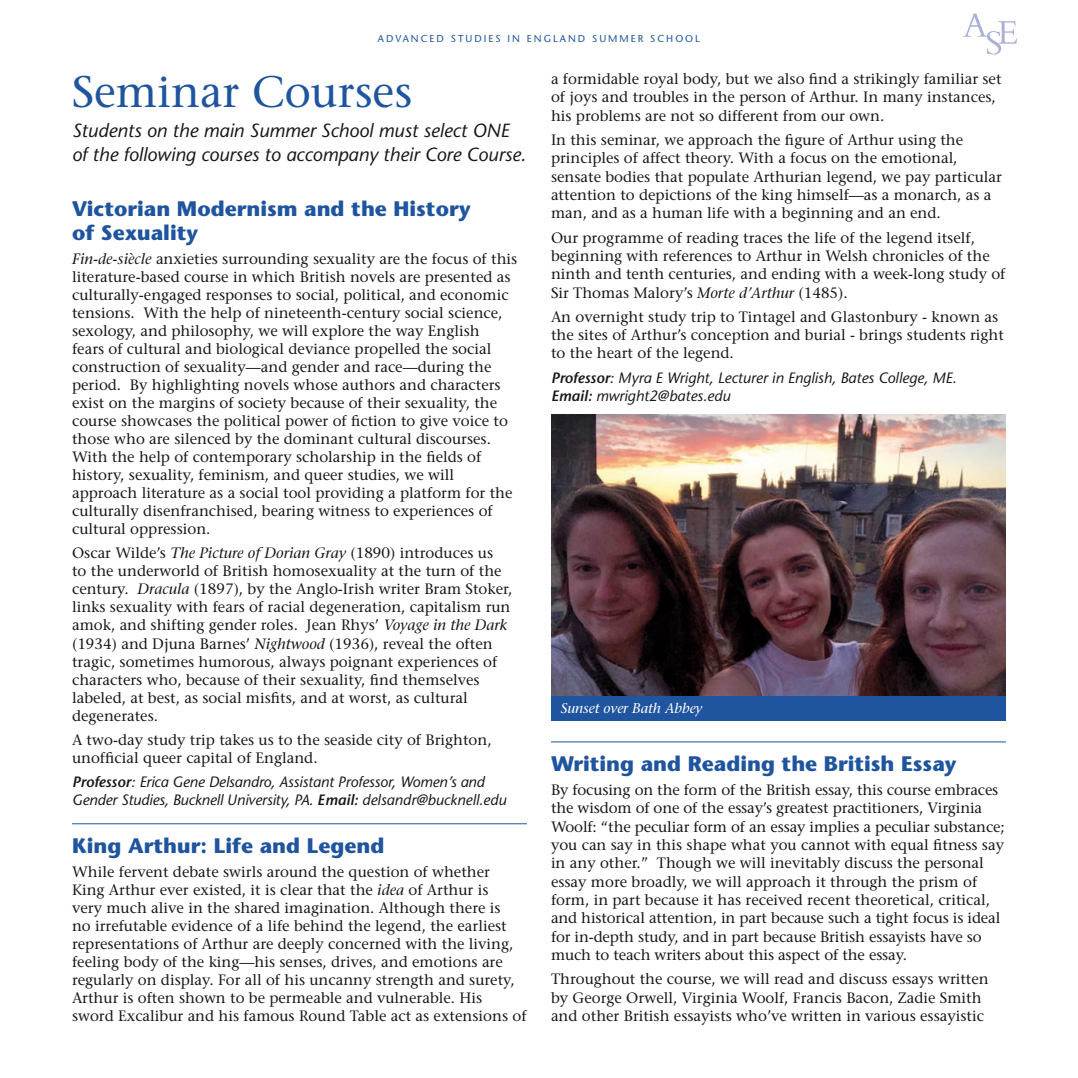
<style>
.page{position:relative;width:1078px;height:1078px;background:#fff}
.page>*{position:absolute;margin:0;border:0;box-sizing:border-box;transform-origin:0 0}
.t1{font:44px "Stone Serif";color:#1f549e}
.t2{font:700 21px/24px "Stone Sans";color:#1f549e}
.t3{font:italic 19px/24px "Stone Sans";color:#1a171c}
.t4{font:15px/18px "Stone Serif";color:#1a171c}
.t5{font:italic 15px/18px "Stone Sans";letter-spacing:-.01em;color:#1a171c}
.t6{font:italic 14px "Stone Serif";color:#fff}
.t7{font:10px "Stone Sans";letter-spacing:.2em;color:#1f549e}
.s1{font-style:italic}
.s2{font-weight:600}
</style>
<div class="page">
<svg style="left:963px;top:14px;width:53px;height:41px"></svg>
<hr style="left:72px;top:823px;width:455px;height:1px;background:#1f549e">
<hr style="left:551px;top:741px;width:454px;height:1px;background:#1f549e">
<img style="left:551px;top:414px;width:454px;height:281px">
<div style="left:551px;top:695px;width:454px;height:25px;background:#1f549e"></div>
<p class="t7" style="left:378px;top:32px;width:323px">ADVANCED STUDIES IN ENGLAND SUMMER SCHOOL</p>
<h1 class="t1" style="left:72px;top:65px;width:342px">Seminar Courses</h1>
<p class="t3" style="left:72px;top:118px;width:455px">Students on the main Summer School must select ONE of the following courses to accompany their Core Course.</p>
<h2 class="t2" style="left:72px;top:196px;width:400px">Victorian Modernism and the History of Sexuality</h2>
<p class="t4" style="left:72px;top:250px;width:446px"><span class="s1">Fin-de-siècle</span> anxieties surrounding sexuality are the focus of this literature-based course in which British novels are presented as culturally-engaged responses to social, political, and economic tensions. With the help of nineteenth-century social science, sexology, and philosophy, we will explore the way English<br>fears of cultural and biological deviance propelled the social construction of sexuality—and gender and race—during the period. By highlighting novels whose authors and characters exist on the margins of society because of their sexuality, the course showcases the political power of fiction to give voice to those who are silenced by the dominant cultural discourses.<br>With the help of contemporary scholarship in the fields of history, sexuality, feminism, and queer studies, we will approach literature as a social tool providing a platform for the culturally disenfranchised, bearing witness to experiences of cultural oppression.</p>
<p class="t4" style="left:72px;top:544px;width:442px">Oscar Wilde’s <span class="s1">The Picture of Dorian Gray</span> (1890) introduces us<br>to the underworld of British homosexuality at the turn of the century. <span class="s1">Dracula</span> (1897), by the Anglo-Irish writer Bram Stoker, links sexuality with fears of racial degeneration, capitalism run amok, and shifting gender roles. Jean Rhys’ <span class="s1">Voyage in the Dark </span>(1934) and Djuna Barnes’ <span class="s1">Nightwood</span> (1936), reveal the often tragic, sometimes humorous, always poignant experiences of characters who, because of their sexuality, find themselves labeled, at best, as social misfits, and at worst, as cultural degenerates.</p>
<p class="t4" style="left:72px;top:730px;width:421px">A two-day study trip takes us to the seaside city of Brighton, unofficial queer capital of England.</p>
<p class="t5" style="left:72px;top:772px;width:436px"><span class="s2">Professor</span>: Erica Gene Delsandro, Assistant Professor, Women’s and<br>Gender Studies, Bucknell University, PA. <span class="s2">Email:</span> delsandr@bucknell.edu</p>
<h2 class="t2" style="left:72px;top:832px;width:314px">King Arthur: Life and Legend</h2>
<p class="t4" style="left:72px;top:862px;width:456px">While fervent debate swirls around the question of whether<br>King Arthur ever existed, it is clear that the <span class="s1">idea</span> of Arthur is<br>very much alive in the shared imagination. Although there is<br>no irrefutable evidence of a life behind the legend, the earliest representations of Arthur are deeply concerned with the living, feeling body of the king—his senses, drives, and emotions are regularly on display. For all of his uncanny strength and surety, Arthur is often shown to be permeable and vulnerable. His sword Excalibur and his famous Round Table act as extensions of</p>
<p class="t4" style="left:551px;top:70px;width:452px">a formidable royal body, but we also find a strikingly familiar set of joys and troubles in the person of Arthur. In many instances, his problems are not so different from our own.</p>
<p class="t4" style="left:551px;top:130px;width:452px">In this seminar, we approach the figure of Arthur using the principles of affect theory. With a focus on the emotional, sensate bodies that populate Arthurian legend, we pay particular attention to depictions of the king himself—as a monarch, as a man, and as a human life with a beginning and an end.</p>
<p class="t4" style="left:551px;top:228px;width:456px">Our programme of reading traces the life of the legend itself, beginning with references to Arthur in Welsh chronicles of the ninth and tenth centuries, and ending with a week-long study of Sir Thomas Malory’s <span class="s1">Morte d’Arthur</span> (1485).</p>
<p class="t4" style="left:551px;top:307px;width:454px">An overnight study trip to Tintagel and Glastonbury - known as the sites of Arthur’s conception and burial - brings students right to the heart of the legend.</p>
<p class="t5" style="left:551px;top:368px;width:407px"><span class="s2">Professor</span>: Myra E Wright, Lecturer in English, Bates College, ME.<br><span class="s2">Email:</span> mwright2@bates.edu</p>
<p class="t6" style="left:560px;top:699px;width:143px">Sunset over Bath Abbey</p>
<h2 class="t2" style="left:551px;top:751px;width:407px">Writing and Reading the British Essay</h2>
<p class="t4" style="left:551px;top:780px;width:455px">By focusing on the form of the British essay, this course embraces the wisdom of one of the essay’s greatest practitioners, Virginia Woolf: “the peculiar form of an essay implies a peculiar substance; you can say in this shape what you cannot with equal fitness say in any other.” Though we will inevitably discuss the personal essay more broadly, we will approach it through the prism of form, in part because it has received recent theoretical, critical, and historical attention, in part because such a tight focus is ideal for in-depth study, and in part because British essayists have so much to teach writers about this aspect of the essay.</p>
<p class="t4" style="left:551px;top:969px;width:439px">Throughout the course, we will read and discuss essays written by George Orwell, Virginia Woolf, Francis Bacon, Zadie Smith and other British essayists who’ve written in various essayistic</p>
</div>
